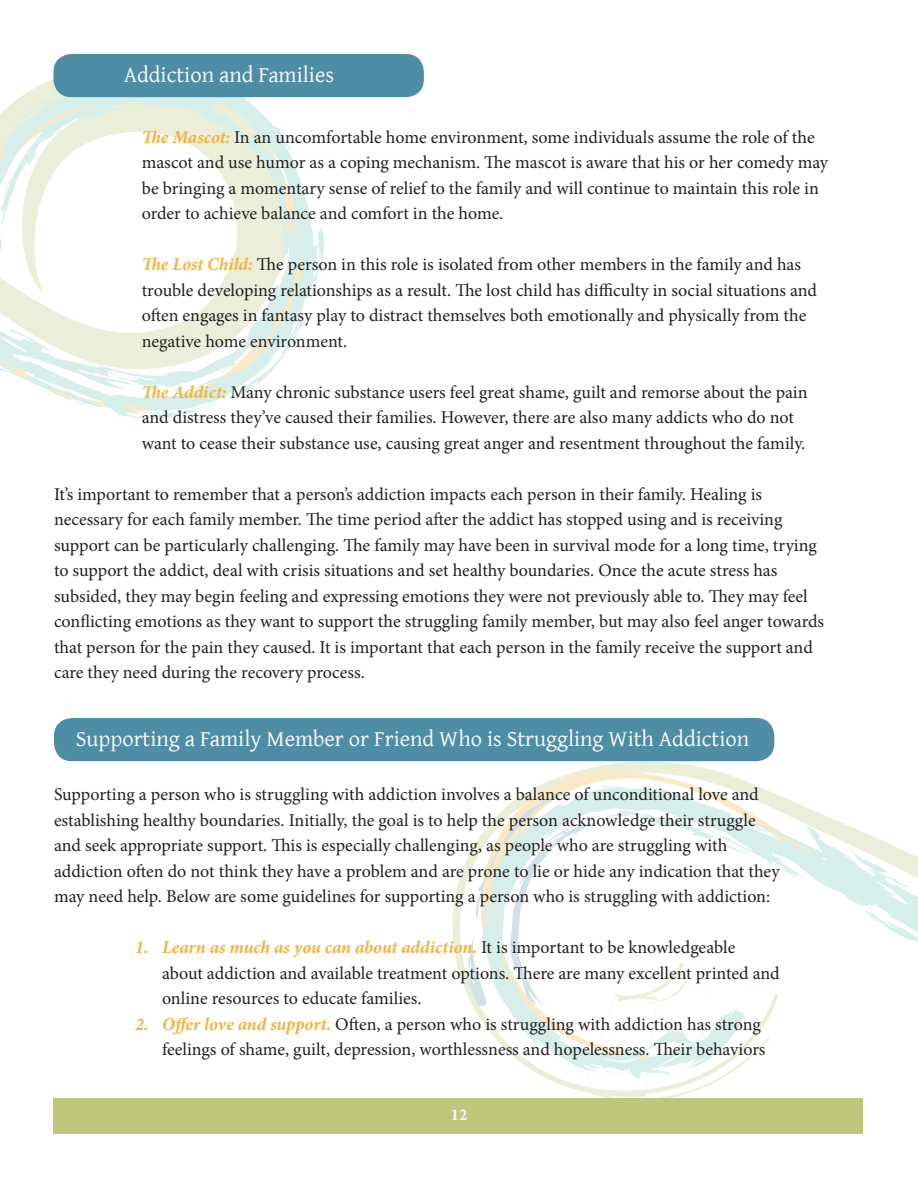
<style>
.page{position:relative;width:918px;height:1188px;background:#fff}
.page>*{position:absolute;margin:0;border:0;box-sizing:border-box;transform-origin:0 0}
.t1{font:22.5px "Gentium";color:#fff}
.t2{font:18px/25.5px "Minion Pro";color:#231f20}
.t3{font:700 16.5px "Minion Pro";color:#fff}
.s1{font-weight:700;font-style:italic;color:#f3b33c}
</style>
<div class="page">
<svg style="left:0;top:79px;width:325px;height:340px"></svg>
<svg style="left:0;top:231px;width:4px;height:42px"></svg>
<div style="left:53px;top:54px;width:371px;height:43px;background:#4e8da6;border-radius:18px"></div>
<div style="left:54px;top:1098px;width:809px;height:36px;background:#bfc77d"></div>
<svg style="left:451px;top:761px;width:16px;height:232px"></svg>
<svg style="left:467px;top:758px;width:300px;height:263px"></svg>
<svg style="left:482px;top:768px;width:436px;height:330px"></svg>
<svg style="left:869px;top:914px;width:14px;height:8px"></svg>
<svg style="left:468px;top:791px;width:126px;height:219px"></svg>
<div style="left:54px;top:718px;width:720px;height:43px;background:#4e8da6;border-radius:18px"></div>
<p class="t1" style="left:124px;top:58px;width:212px">Addiction and Families</p>
<p class="t2" style="left:142px;top:124px;width:688px"><span class="s1">The Mascot:</span> In an uncomfortable home environment, some individuals assume the role of the mascot and use humor as a coping mechanism. The mascot is aware that his or her comedy may be bringing a momentary sense of relief to the family and will continue to maintain this role in order to achieve balance and comfort in the home.</p>
<p class="t2" style="left:142px;top:252px;width:677px"><span class="s1">The Lost Child:</span> The person in this role is isolated from other members in the family and has trouble developing relationships as a result. The lost child has difficulty in social situations and often engages in fantasy play to distract themselves both emotionally and physically from the negative home environment.</p>
<p class="t2" style="left:142px;top:379px;width:667px"><span class="s1">The Addict:</span> Many chronic substance users feel great shame, guilt and remorse about the pain and distress they’ve caused their families. However, there are also many addicts who do not want to cease their substance use, causing great anger and resentment throughout the family.</p>
<p class="t2" style="left:54px;top:481px;width:772px">It’s important to remember that a person’s addiction impacts each person in their family. Healing is necessary for each family member. The time period after the addict has stopped using and is receiving support can be particularly challenging. The family may have been in survival mode for a long time, trying to support the addict, deal with crisis situations and set healthy boundaries. Once the acute stress has subsided, they may begin feeling and expressing emotions they were not previously able to. They may feel conflicting emotions as they want to support the struggling family member, but may also feel anger towards that person for the pain they caused. It is important that each person in the family receive the support and care they need during the recovery process.</p>
<p class="t1" style="left:76px;top:722px;width:675px">Supporting a Family Member or Friend Who is Struggling With Addiction</p>
<p class="t2" style="left:54px;top:782px;width:727px">Supporting a person who is struggling with addiction involves a balance of unconditional love and establishing healthy boundaries. Initially, the goal is to help the person acknowledge their struggle and seek appropriate support. This is especially challenging, as people who are struggling with addiction often do not think they have a problem and are prone to lie or hide any indication that they may need help. Below are some guidelines for supporting a person who is struggling with addiction:</p>
<p class="t2" style="left:162px;top:935px;width:619px;text-indent:-27px"><span class="s1">1. Learn as much as you can about addiction.</span> It is important to be knowledgeable about addiction and available treatment options. There are many excellent printed and online resources to educate families.</p>
<p class="t2" style="left:135px;top:1011px;width:632px;text-align:right"><span class="s1">2. Offer love and support.</span> Often, a person who is struggling with addiction has strong feelings of shame, guilt, depression, worthlessness and hopelessness. Their behaviors</p>
<p class="t3" style="left:451px;top:1103px;width:18px">12</p>
</div>
